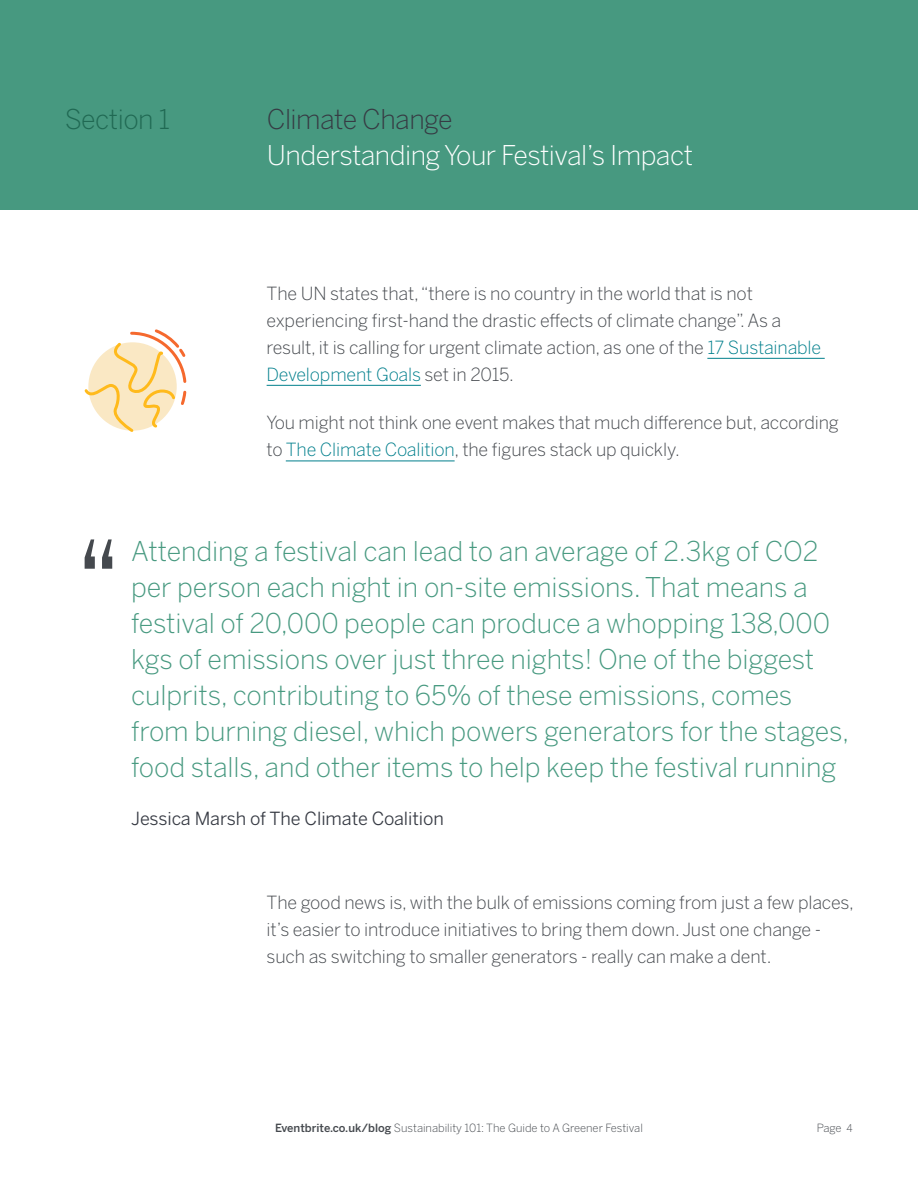
<style>
.page{position:relative;width:918px;height:1188px;background:#fff}
.page>*{position:absolute;margin:0;border:0;box-sizing:border-box;transform-origin:0 0}
.Do_not_use{font:300 27px/36px "Benton Sans";letter-spacing:-.005em;color:#479980}
.t1{font:300 27px/36px "Benton Sans";letter-spacing:-.02em;color:#fff}
.t2{font:300 27px "Benton Sans";letter-spacing:-.02em;color:#206953}
.t3{font:300 18px/27px "Benton Sans";letter-spacing:-.01em;color:#45494e}
.Do_not_use-2{font:18px "Benton Sans";letter-spacing:-.005em;color:#363a43}
.t4{font:300 11.25px "Benton Sans";color:#45494e}
.s1{color:#363a43}
.s2{color:#007f8c}
.s3{font-weight:500}
.s4{font-size:10.5px}
</style>
<div class="page">
<div style="left:0;top:0;width:918px;height:210px;background:#479980"></div>
<hr style="left:707px;top:358px;width:118px;height:1px;background:#007f8c">
<hr style="left:267px;top:385px;width:154px;height:1px;background:#007f8c">
<hr style="left:286px;top:461px;width:169px;height:1px;background:#007f8c">
<svg style="left:85px;top:539px;width:27px;height:30px"></svg>
<svg style="left:84px;top:329px;width:103px;height:103px"></svg>
<p class="t2" style="left:65px;top:104px;width:107px">Section 1</p>
<p class="t1" style="left:267px;top:101px;width:428px"><span class="s1">Climate Change<br></span>Understanding Your Festival’s Impact</p>
<p class="t3" style="left:267px;top:280px;width:556px">The UN states that, “there is no country in the world that is not experiencing first-hand the drastic effects of climate change”. As a result, it is calling for urgent climate action, as one of the <span class="s2">17 Sustainable Development Goals</span> set in 2015.</p>
<p class="t3" style="left:267px;top:409px;width:574px">You might not think one event makes that much difference but, according to <span class="s2">The Climate Coalition</span>, the figures stack up quickly.</p>
<p class="Do_not_use" style="left:131px;top:533px;width:720px">Attending a festival can lead to an average of 2.3kg of CO2 per person each night in on-site emissions. That means a festival of 20,000 people can produce a whopping 138,000 kgs of emissions over just three nights! One of the biggest culprits, contributing to 65% of these emissions, comes from burning diesel, which powers generators for the stages, food stalls, and other items to help keep the festival running</p>
<p class="Do_not_use-2" style="left:131px;top:808px;width:314px">Jessica Marsh of The Climate Coalition</p>
<p class="t3" style="left:267px;top:889px;width:589px">The good news is, with the bulk of emissions coming from just a few places, it’s easier to introduce initiatives to bring them down. Just one change - such as switching to smaller generators - really can make a dent.</p>
<p class="t4" style="left:275px;top:1121px;width:369px"><span class="s3">Eventbrite.co.uk/blog</span> Sustainability 101: The Guide to A Greener Festival</p>
<p class="t4" style="left:817px;top:1121px;width:37px">Page <span class="s4">4</span></p>
</div>
